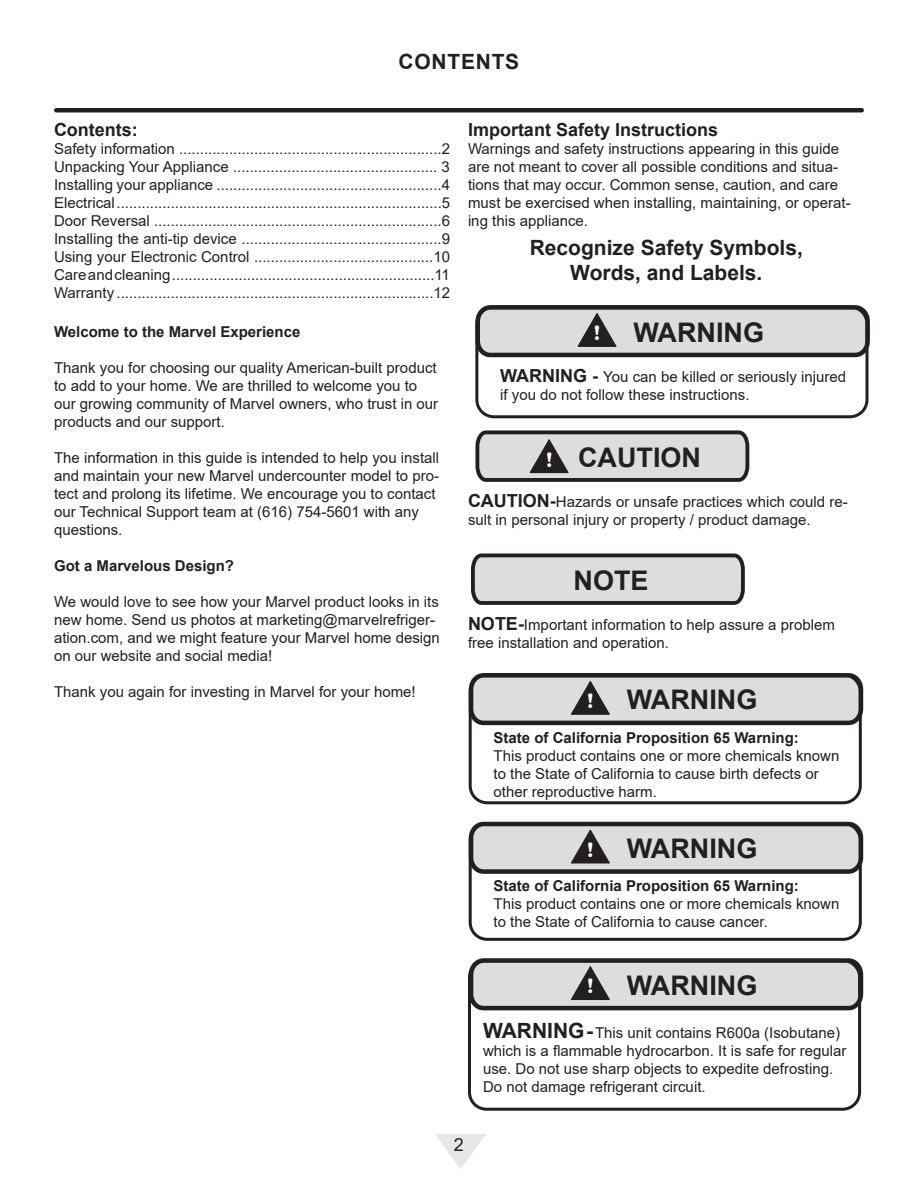
<style>
.page{position:relative;width:918px;height:1188px;background:#fff}
.page>*{position:absolute;margin:0;border:0;box-sizing:border-box;transform-origin:0 0}
.t1{font:700 27px "Arial";color:#231f20}
.HEADERS{font:700 21px/25.2px "Arial";color:#231f20;text-align:center}
.HEADERS-2{font:700 21px "Arial";letter-spacing:.035em;color:#231f20}
.body_sub_heading{font:700 18px "Arial";color:#231f20}
.t2{font:18px "Arial";color:#231f20}
.body_text{font:15px/18px "Arial";color:#231f20}
.body_text-2{font:700 15px "Arial";color:#231f20}
.s1{font-family:"Britannic";font-size:21.6px;color:#fff}
.s2{font-weight:700;font-size:18px}
.s3{font-weight:700;font-size:21px}
</style>
<div class="page">
<svg style="left:435px;top:1134px;width:51px;height:35px"></svg>
<svg style="left:471px;top:553px;width:274px;height:52px;background:#bfbebe"></svg>
<svg style="left:475px;top:430px;width:275px;height:52px;background:#b6b5b5"></svg>
<svg style="left:475px;top:305px;width:395px;height:53px;background:#c2c1c1"></svg>
<div style="left:475px;top:305px;width:394px;height:113px;border:3px solid #231f20;border-radius:17px"></div>
<svg style="left:468px;top:821px;width:396px;height:55px;background:#c6c4c4"></svg>
<div style="left:469px;top:822px;width:393px;height:119px;border:3px solid #231f20;border-radius:17px"></div>
<svg style="left:468px;top:673px;width:396px;height:54px;background:#c4c3c3"></svg>
<div style="left:469px;top:673px;width:393px;height:131px;border:3px solid #231f20;border-radius:17px"></div>
<svg style="left:468px;top:958px;width:396px;height:55px;background:#c4c2c3"></svg>
<div style="left:468px;top:959px;width:393px;height:152px;border:3px solid #231f20;border-radius:17px"></div>
<hr style="left:56px;top:108px;width:806px;height:4px;background:#231f20">
<p class="HEADERS-2" style="left:399px;top:47px;width:122px">CONTENTS</p>
<p class="body_sub_heading" style="left:54px;top:117px;width:85px">Contents:</p>
<p class="body_text" style="left:54px;top:140px;width:398px">Safety information ...............................................................2</p>
<p class="body_text" style="left:54px;top:158px;width:397px">Unpacking Your Appliance ................................................. 3</p>
<p class="body_text" style="left:54px;top:176px;width:398px">Installing your appliance ......................................................4</p>
<p class="body_text" style="left:54px;top:194px;width:398px">Electrical ..............................................................................5</p>
<p class="body_text" style="left:54px;top:212px;width:398px">Door Reversal .....................................................................6</p>
<p class="body_text" style="left:54px;top:230px;width:398px">Installing the anti-tip device ................................................9</p>
<p class="body_text" style="left:54px;top:248px;width:398px">Using your Electronic Control ...........................................10</p>
<p class="body_text" style="left:54px;top:266px;width:397px">Care and cleaning ...............................................................11</p>
<p class="body_text" style="left:54px;top:284px;width:398px">Warranty ............................................................................12</p>
<p class="body_text-2" style="left:54px;top:321px;width:248px">Welcome to the Marvel Experience</p>
<p class="body_text" style="left:54px;top:358px;width:386px">Thank you for choosing our quality American-built product to add to your home. We are thrilled to welcome you to our growing community of Marvel owners, who trust in our products and our support.</p>
<p class="body_text" style="left:54px;top:448px;width:387px">The information in this guide is intended to help you install and maintain your new Marvel undercounter model to pro&shy;tect and prolong its lifetime. We encourage you to contact our Technical Support team at (616) 754-5601 with any questions.</p>
<p class="body_text-2" style="left:54px;top:555px;width:182px">Got a Marvelous Design?</p>
<p class="body_text" style="left:54px;top:592px;width:387px">We would love to see how your Marvel product looks in its new home. Send us photos at marketing@marvelrefriger&shy;ation.com, and we might feature your Marvel home design on our website and social media!</p>
<p class="body_text" style="left:54px;top:682px;width:363px">Thank you again for investing in Marvel for your home!</p>
<p class="body_sub_heading" style="left:468px;top:117px;width:252px">Important Safety Instructions</p>
<p class="body_text" style="left:468px;top:140px;width:384px">Warnings and safety instructions appearing in this guide are not meant to cover all possible conditions and situa&shy;tions that may occur. Common sense, caution, and care must be exercised when installing, maintaining, or operat&shy;ing this appliance.</p>
<p class="HEADERS" style="left:530px;top:235px;width:275px">Recognize Safety Symbols,<br>Words, and Labels.</p>
<p class="t1" style="left:593px;top:314px;width:172px"><span class="s1">!</span> WARNING</p>
<p class="body_text" style="left:500px;top:368px;width:347px"><span class="s2">WARNING -</span> You can be killed or seriously injured if you do not follow these instructions.</p>
<p class="t1" style="left:545px;top:439px;width:157px"><span class="s1">!</span> CAUTION</p>
<p class="body_text" style="left:468px;top:493px;width:381px"><span class="s2">CAUTION-</span>Hazards or unsafe practices which could re&shy;sult in personal injury or property / product damage.</p>
<p class="t1" style="left:574px;top:562px;width:77px">NOTE</p>
<p class="body_text" style="left:468px;top:616px;width:368px"><span class="s2">NOTE-</span>Important information to help assure a problem free installation and operation.</p>
<p class="t1" style="left:587px;top:682px;width:172px"><span class="s1">!</span> WARNING</p>
<p class="body_text-2" style="left:494px;top:727px;width:307px">State of California Proposition 65 Warning:</p>
<p class="body_text" style="left:494px;top:746px;width:347px">This product contains one or more chemicals known to the State of California to cause birth defects or other reproductive harm.</p>
<p class="t1" style="left:587px;top:831px;width:172px"><span class="s1">!</span> WARNING</p>
<p class="body_text-2" style="left:494px;top:875px;width:307px">State of California Proposition 65 Warning:</p>
<p class="body_text" style="left:494px;top:895px;width:347px">This product contains one or more chemicals known to the State of California to cause cancer.</p>
<p class="t1" style="left:587px;top:967px;width:172px"><span class="s1">!</span> WARNING</p>
<p class="body_text" style="left:483px;top:1023px;width:365px"><span class="s3">WARNING -</span> This unit contains R600a (Isobutane) which is a flammable hydrocarbon. It is safe for regular use. Do not use sharp objects to expedite defrosting.<br>Do not damage refrigerant circuit.</p>
<p class="t2" style="left:454px;top:1133px;width:12px">2</p>
</div>
